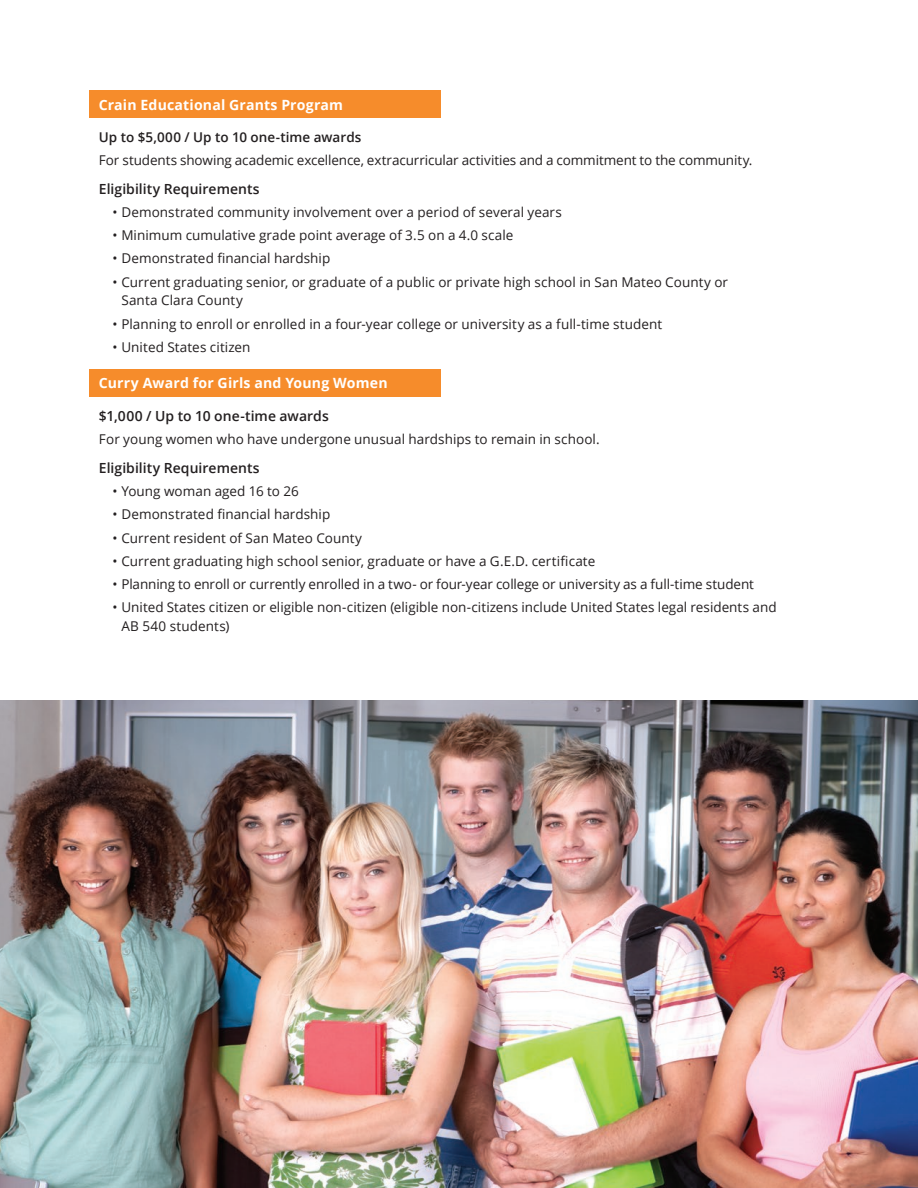
<style>
.page{position:relative;width:918px;height:1188px;background:#fff}
.page>*{position:absolute;margin:0;border:0;box-sizing:border-box;transform-origin:0 0}
.award_title{font:700 14.1px "Open Sans";letter-spacing:.01em;color:#fff}
.eligibility_requirem{font:600 13.95px "Open Sans";letter-spacing:.005em;color:#231f20}
.bullet_text{font:13.5px/18.8px "Open Sans";letter-spacing:.005em;color:#231f20}
.text_1{font:13.5px "Open Sans";color:#231f20}
.award_amount{font:600 13.5px "Open Sans";letter-spacing:.005em;color:#231f20}
</style>
<div class="page">
<div style="left:89px;top:91px;width:351px;height:27px;background:#f68c2b"></div>
<div style="left:89px;top:369px;width:351px;height:27px;background:#f68c2b"></div>
<img style="left:0;top:700px;width:918px;height:488px">
<p class="award_title" style="left:99px;top:95px;width:246px">Crain Educational Grants Program</p>
<p class="award_amount" style="left:99px;top:128px;width:264px">Up to $5,000 / Up to 10 one-time awards</p>
<p class="text_1" style="left:99px;top:151px;width:655px">For students showing academic excellence, extracurricular activities and a commitment to the community.</p>
<p class="eligibility_requirem" style="left:99px;top:179px;width:162px">Eligibility Requirements</p>
<p class="bullet_text" style="left:112px;top:202px;width:451px">• Demonstrated community involvement over a period of several years</p>
<p class="bullet_text" style="left:112px;top:226px;width:403px">• Minimum cumulative grade point average of 3.5 on a 4.0 scale</p>
<p class="bullet_text" style="left:112px;top:249px;width:219px">• Demonstrated financial hardship</p>
<p class="bullet_text" style="left:121px;top:272px;width:608px;text-indent:-9px">• Current graduating senior, or graduate of a public or private high school in San Mateo County or<br>Santa Clara County</p>
<p class="bullet_text" style="left:112px;top:314px;width:551px">• Planning to enroll or enrolled in a four-year college or university as a full-time student</p>
<p class="bullet_text" style="left:112px;top:337px;width:140px">• United States citizen</p>
<p class="award_title" style="left:99px;top:373px;width:290px">Curry Award for Girls and Young Women</p>
<p class="eligibility_requirem" style="left:99px;top:406px;width:231px">$1,000 / Up to 10 one-time awards</p>
<p class="text_1" style="left:99px;top:430px;width:502px">For young women who have undergone unusual hardships to remain in school.</p>
<p class="eligibility_requirem" style="left:99px;top:458px;width:162px">Eligibility Requirements</p>
<p class="bullet_text" style="left:112px;top:481px;width:188px">• Young woman aged 16 to 26</p>
<p class="bullet_text" style="left:112px;top:505px;width:219px">• Demonstrated financial hardship</p>
<p class="bullet_text" style="left:112px;top:528px;width:251px">• Current resident of San Mateo County</p>
<p class="bullet_text" style="left:112px;top:551px;width:484px">• Current graduating high school senior, graduate or have a G.E.D. certificate</p>
<p class="bullet_text" style="left:112px;top:574px;width:643px">• Planning to enroll or currently enrolled in a two- or four-year college or university as a full-time student</p>
<p class="bullet_text" style="left:121px;top:598px;width:657px;text-indent:-9px">• United States citizen or eligible non-citizen (eligible non-citizens include United States legal residents and<br>AB 540 students)</p>
</div>
